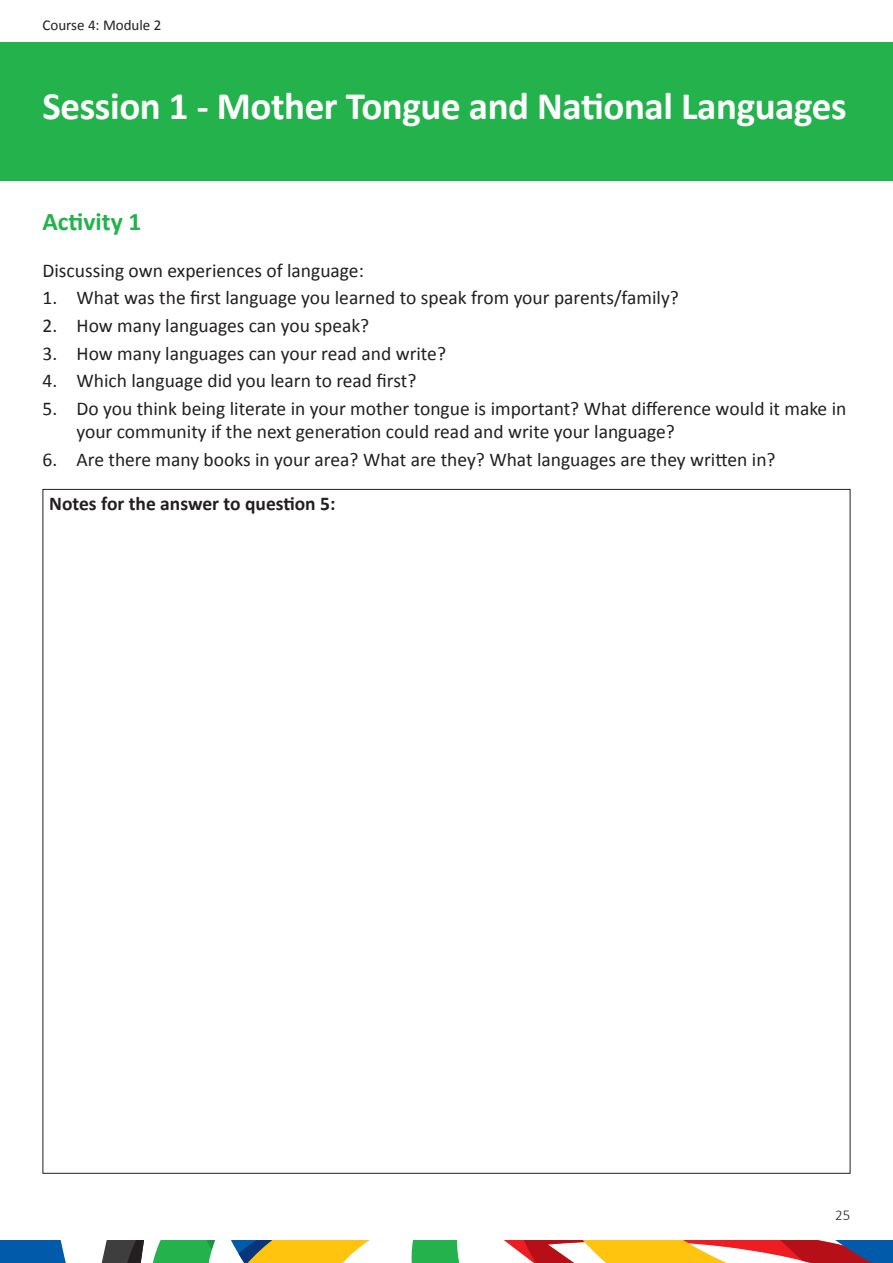
<style>
.page{position:relative;width:893px;height:1263px;background:#fff}
.page>*{position:absolute;margin:0;border:0;box-sizing:border-box;transform-origin:0 0}
.t1{font:700 39px "Calibri";letter-spacing:-.01em;color:#fff}
.t2{font:700 25.5px "Calibri";color:#23b24b}
.t3{font:19.5px/23.4px "Calibri";color:#231f20}
.t4{font:700 19.5px "Calibri";color:#231f20}
.t5{font:15px "Calibri";color:#231f20}
.t6{font:300 15px "Calibri";color:#231f20}
</style>
<div class="page">
<svg style="left:0;top:1240px;width:893px;height:23px"></svg>
<div style="left:0;top:43px;width:893px;height:138px;background:#23b24b"></div>
<p class="t5" style="left:43px;top:16px;width:120px">Course 4: Module 2</p>
<h1 class="t1" style="left:43px;top:81px;width:806px">Session 1 - Mother Tongue and National Languages</h1>
<h2 class="t2" style="left:43px;top:205px;width:100px">Activity 1</h2>
<p class="t3" style="left:43px;top:259px;width:323px">Discussing own experiences of language:</p>
<p class="t3" style="left:43px;top:286px;width:638px">1. What was the first language you learned to speak from your parents/family?</p>
<p class="t3" style="left:43px;top:314px;width:328px">2. How many languages can you speak?</p>
<p class="t3" style="left:43px;top:342px;width:405px">3. How many languages can your read and write?</p>
<p class="t3" style="left:43px;top:369px;width:375px">4. Which language did you learn to read first?</p>
<p class="t3" style="left:77px;top:397px;width:771px;text-indent:-34px">5. Do you think being literate in your mother tongue is important? What difference would it make in your community if the next generation could read and write your language?</p>
<p class="t3" style="left:43px;top:448px;width:735px">6. Are there many books in your area? What are they? What languages are they written in?</p>
<p class="t4" style="left:49px;top:491px;width:288px">Notes for the answer to question 5:</p>
<p class="t6" style="left:835px;top:1206px;width:17px">25</p>
</div>
